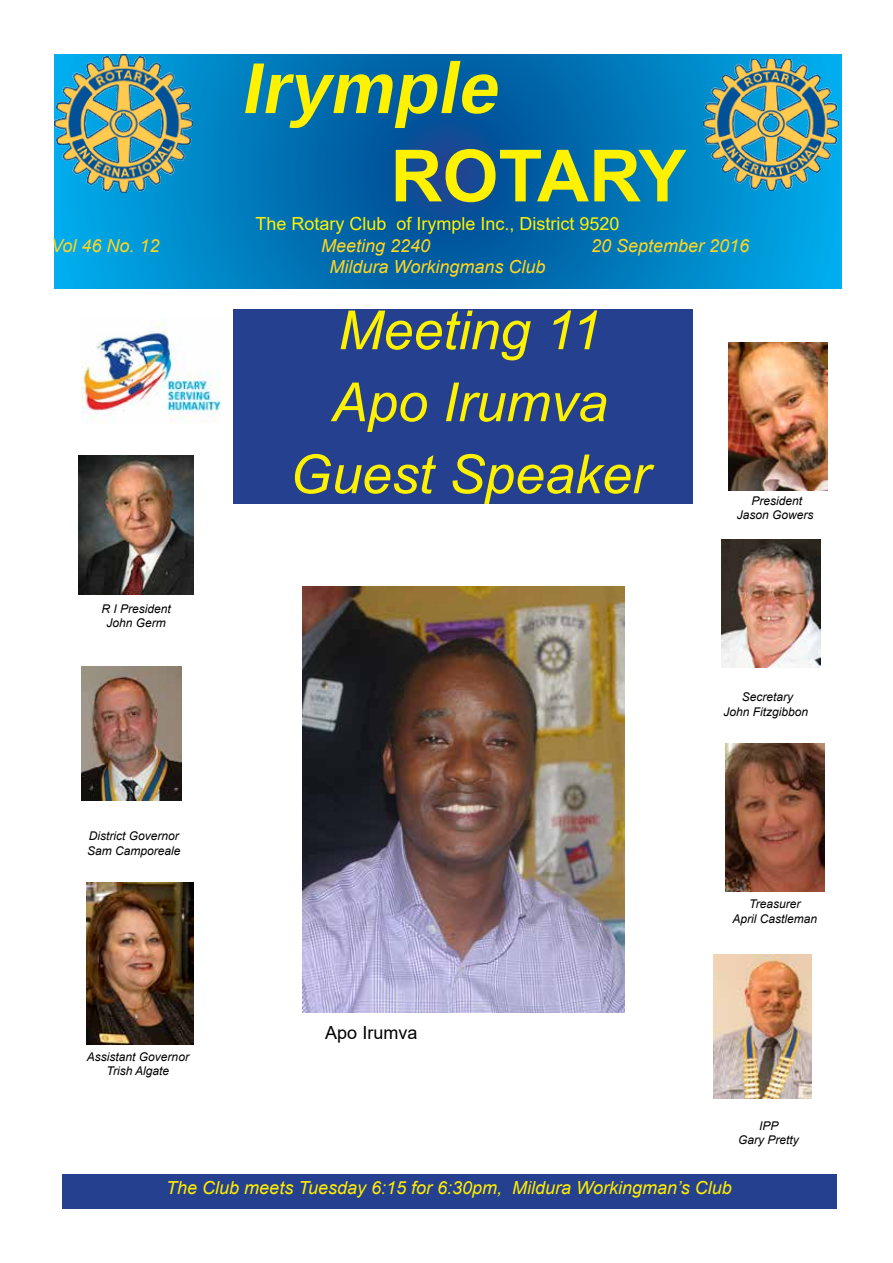
<style>
.page{position:relative;width:893px;height:1263px;background:#fff}
.page>*{position:absolute;margin:0;border:0;box-sizing:border-box;transform-origin:0 0}
.t1{font:italic 700 72px "Arimo";color:#fff200}
.t2{font:700 72px "Arial";color:#fff200}
.t3{font:italic 54px/72px "Arial";color:#fff200;text-align:center}
.t4{font:italic 18px "Arial";color:#ffd520}
.t5{font:italic 18px "Arial";color:#ffec00}
.t6{font:18px "Arial";color:#fff200}
.t7{font:18px "Arial";color:#000}
.t8{font:italic 12px/14.4px "Arial";color:#000;text-align:center}
</style>
<div class="page">
<svg style="left:54px;top:54px;width:787px;height:234px;background:#0175b7"></svg>
<div style="left:62px;top:1174px;width:774px;height:35px;background:#25408f"></div>
<img style="left:703px;top:60px;width:135px;height:131px">
<img style="left:54px;top:55px;width:138px;height:137px">
<img style="left:302px;top:587px;width:322px;height:426px">
<div style="left:234px;top:310px;width:459px;height:194px;background:#25408f"></div>
<img style="left:722px;top:539px;width:99px;height:129px">
<img style="left:725px;top:744px;width:99px;height:147px">
<img style="left:79px;top:455px;width:115px;height:139px">
<img style="left:87px;top:882px;width:107px;height:162px">
<img style="left:82px;top:323px;width:139px;height:100px">
<img style="left:82px;top:666px;width:99px;height:134px">
<img style="left:729px;top:342px;width:98px;height:148px">
<img style="left:713px;top:954px;width:98px;height:144px">
<h1 class="t1" style="left:240px;top:39px;width:275px">Irymple</h1>
<h1 class="t2" style="left:390px;top:125px;width:297px">ROTARY</h1>
<h3 class="t6" style="left:255px;top:211px;width:366px">The Rotary Club of Irymple Inc., District 9520</h3>
<h3 class="t4" style="left:51px;top:234px;width:110px">Vol 46 No. 12</h3>
<h3 class="t4" style="left:321px;top:234px;width:111px">Meeting 2240</h3>
<h3 class="t4" style="left:591px;top:234px;width:160px">20 September 2016</h3>
<h3 class="t4" style="left:330px;top:255px;width:218px">Mildura Workingmans Club</h3>
<h2 class="t3" style="left:290px;top:295px;width:362px">Meeting 11<br>Apo Irumva<br>Guest Speaker</h2>
<p class="t8" style="left:737px;top:493px;width:78px">President<br>Jason Gowers</p>
<p class="t8" style="left:101px;top:601px;width:71px">R I President<br>John Germ</p>
<p class="t8" style="left:87px;top:829px;width:95px;text-align:left">District Governor<br>Sam Camporeale</p>
<p class="t8" style="left:87px;top:1050px;width:104px">Assistant Governor<br>Trish Algate</p>
<h3 class="t7" style="left:325px;top:1020px;width:94px">Apo Irumva</h3>
<p class="t8" style="left:724px;top:690px;width:86px">Secretary<br>John Fitzgibbon</p>
<p class="t8" style="left:732px;top:897px;width:86px">Treasurer<br>April Castleman</p>
<p class="t8" style="left:738px;top:1118px;width:62px">IPP<br>Gary Pretty</p>
<h3 class="t5" style="left:166px;top:1176px;width:567px">The Club meets Tuesday 6:15 for 6:30pm, Mildura Workingman’s Club</h3>
</div>
